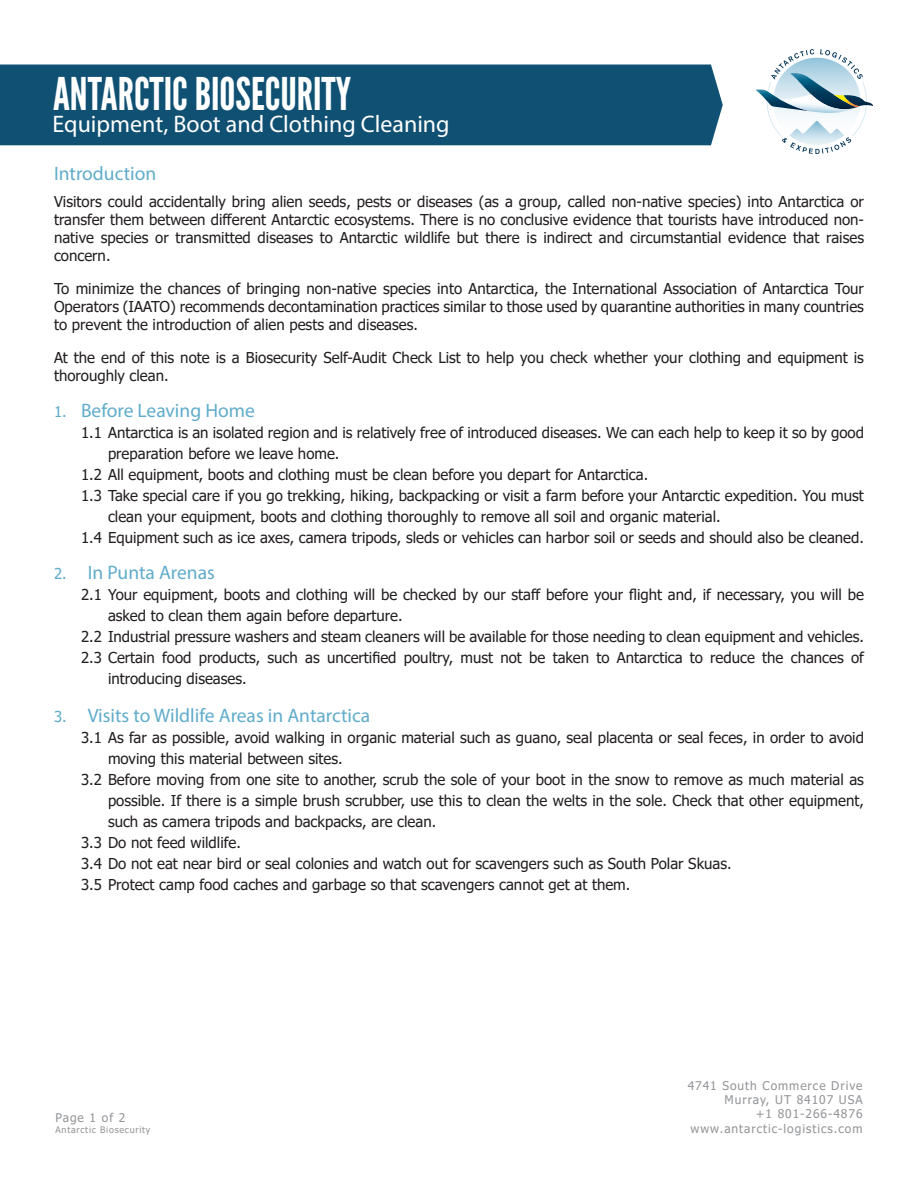
<style>
.page{position:relative;width:918px;height:1188px;background:#fff}
.page>*{position:absolute;margin:0;border:0;box-sizing:border-box;transform-origin:0 0}
.t1{font:45px "League Gothic";color:#fff}
.t2{font:24px "Myriad Pro";color:#fff}
.t3{font:19.5px "Myriad Pro";color:#60acca}
.t4{font:15px/18px "Tahoma";color:#231f20;text-align:justify}
.t5{font:12px/14.4px "Tahoma";letter-spacing:.08em;color:#939598;text-align:right}
.t6{font:9px "Tahoma";letter-spacing:.08em;color:#939598}
.s1{font-family:"Tahoma";font-size:15px}
</style>
<div class="page">
<svg style="left:756px;top:49px;width:117px;height:105px"></svg>
<div style="left:0;top:64px;width:723px;height:81px;background:#105173"></div>
<h1 class="t1" style="left:53px;top:67px;width:300px">ANTARCTIC BIOSECURITY</h1>
<h2 class="t2" style="left:52px;top:109px;width:399px">Equipment, Boot and Clothing Cleaning</h2>
<h3 class="t3" style="left:54px;top:161px;width:104px">Introduction</h3>
<p class="t4" style="left:54px;top:193px;width:812px">Visitors could accidentally bring alien seeds, pests or diseases (as a group, called non-native species) into Antarctica or transfer them between different Antarctic ecosystems. There is no conclusive evidence that tourists have introduced non&shy;native species or transmitted diseases to Antarctic wildlife but there is indirect and circumstantial evidence that raises concern.</p>
<p class="t4" style="left:54px;top:280px;width:812px">To minimize the chances of bringing non-native species into Antarctica, the International Association of Antarctica Tour Operators (IAATO) recommends decontamination practices similar to those used by quarantine authorities in many countries to prevent the introduction of alien pests and diseases.</p>
<p class="t4" style="left:54px;top:349px;width:811px">At the end of this note is a Biosecurity Self-Audit Check List to help you check whether your clothing and equipment is thoroughly clean.</p>
<h3 class="t3" style="left:54px;top:398px;width:202px"><span class="s1">1.</span> Before Leaving Home</h3>
<p class="t4" style="left:81px;top:424px;width:785px">1.1 Antarctica is an isolated region and is relatively free of introduced diseases. We can each help to keep it so by good</p>
<p class="t4" style="left:108px;top:445px;width:233px">preparation before we leave home.</p>
<p class="t4" style="left:81px;top:466px;width:569px">1.2 All equipment, boots and clothing must be clean before you depart for Antarctica.</p>
<p class="t4" style="left:81px;top:487px;width:784px">1.3 Take special care if you go trekking, hiking, backpacking or visit a farm before your Antarctic expedition. You must</p>
<p class="t4" style="left:108px;top:508px;width:614px">clean your equipment, boots and clothing thoroughly to remove all soil and organic material.</p>
<p class="t4" style="left:81px;top:529px;width:784px">1.4 Equipment such as ice axes, camera tripods, sleds or vehicles can harbor soil or seeds and should also be cleaned.</p>
<h3 class="t3" style="left:54px;top:560px;width:162px"><span class="s1">2.</span> In Punta Arenas</h3>
<p class="t4" style="left:81px;top:586px;width:784px">2.1 Your equipment, boots and clothing will be checked by our staff before your flight and, if necessary, you will be</p>
<p class="t4" style="left:108px;top:607px;width:296px">asked to clean them again before departure.</p>
<p class="t4" style="left:81px;top:628px;width:784px">2.2 Industrial pressure washers and steam cleaners will be available for those needing to clean equipment and vehicles.</p>
<p class="t4" style="left:81px;top:649px;width:784px">2.3 Certain food products, such as uncertified poultry, must not be taken to Antarctica to reduce the chances of</p>
<p class="t4" style="left:108px;top:670px;width:140px">introducing diseases.</p>
<h3 class="t3" style="left:54px;top:704px;width:318px"><span class="s1">3.</span> Visits to Wildlife Areas in Antarctica</h3>
<p class="t4" style="left:81px;top:730px;width:785px">3.1 As far as possible, avoid walking in organic material such as guano, seal placenta or seal feces, in order to avoid</p>
<p class="t4" style="left:108px;top:751px;width:236px">moving this material between sites.</p>
<p class="t4" style="left:81px;top:772px;width:784px">3.2 Before moving from one site to another, scrub the sole of your boot in the snow to remove as much material as</p>
<p class="t4" style="left:108px;top:793px;width:758px">possible. If there is a simple brush scrubber, use this to clean the welts in the sole. Check that other equipment,</p>
<p class="t4" style="left:108px;top:814px;width:330px">such as camera tripods and backpacks, are clean.</p>
<p class="t4" style="left:81px;top:835px;width:161px">3.3 Do not feed wildlife.</p>
<p class="t4" style="left:81px;top:856px;width:652px">3.4 Do not eat near bird or seal colonies and watch out for scavengers such as South Polar Skuas.</p>
<p class="t4" style="left:81px;top:877px;width:551px">3.5 Protect camp food caches and garbage so that scavengers cannot get at them.</p>
<p class="t5" style="left:56px;top:1111px;width:71px">Page 1 of 2</p>
<p class="t6" style="left:56px;top:1123px;width:96px">Antarctic Biosecurity</p>
<p class="t5" style="left:688px;top:1079px;width:176px">4741 South Commerce Drive<br>Murray, UT 84107 USA<br>+1 801-266-4876 www.antarctic-logistics.com</p>
</div>
